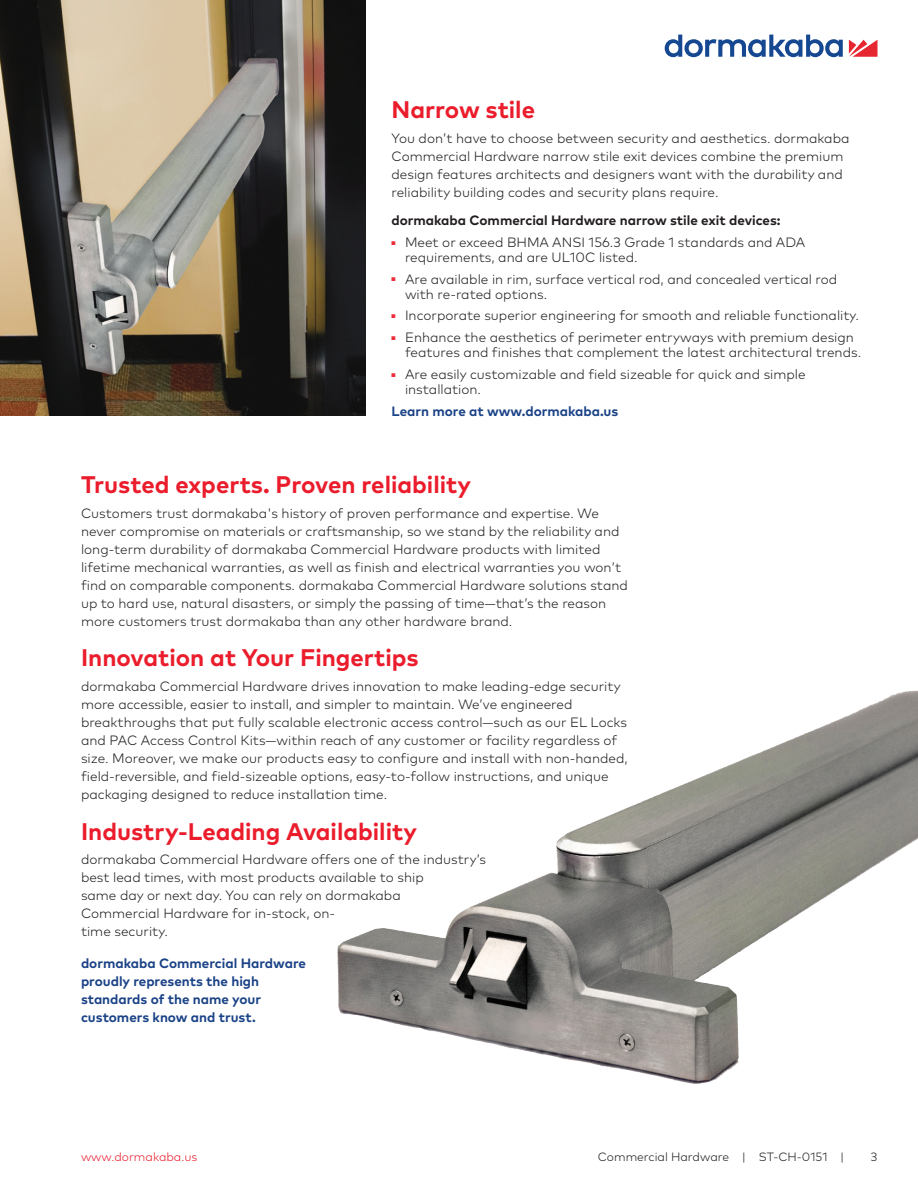
<style>
.page{position:relative;width:918px;height:1188px;background:#fff}
.page>*{position:absolute;margin:0;border:0;box-sizing:border-box;transform-origin:0 0}
.Page_Header{font:700 24px "Mark Pro";color:#eb1c2b}
.Body_Text{font:300 13.5px/18px "Mark Pro";color:#231f20}
.Body_copy{font:700 13.5px/18px "Mark Pro";color:#1b4387}
.Body_copy-2{font:700 13.5px "Mark Pro";color:#231f20}
.t1{font:300 12px "Mark Pro";color:#231f20}
.t2{font:300 12px "Mark Pro";color:#eb1c2b}
</style>
<div class="page">
<svg style="left:849px;top:40px;width:29px;height:17px"></svg>
<svg style="left:665px;top:35px;width:178px;height:22px"></svg>
<img style="left:0;top:0;width:366px;height:416px">
<img style="left:337px;top:690px;width:581px;height:394px">
<p class="Page_Header" style="left:392px;top:91px;width:145px">Narrow stile</p>
<p class="Body_Text" style="left:392px;top:128px;width:460px">You don’t have to choose between security and aesthetics. dormakaba Commercial Hardware narrow stile exit devices combine the premium design features architects and designers want with the durability and reliability building codes and security plans require.</p>
<p class="Body_copy-2" style="left:392px;top:210px;width:391px">dormakaba Commercial Hardware narrow stile exit devices:</p>
<p class="Body_Text" style="left:405px;top:233px;width:402px;line-height:15px;text-indent:-14px"><sup>■</sup> Meet or exceed BHMA ANSI 156.3 Grade 1 standards and ADA requirements, and are UL10C listed.</p>
<p class="Body_Text" style="left:405px;top:270px;width:434px;line-height:15px;text-indent:-14px"><sup>■</sup> Are available in rim, surface vertical rod, and concealed vertical rod with re-rated options.</p>
<p class="Body_Text" style="left:392px;top:305px;width:469px"><sup>■</sup> Incorporate superior engineering for smooth and reliable functionality.</p>
<p class="Body_Text" style="left:405px;top:329px;width:458px;line-height:15px;text-indent:-14px"><sup>■</sup> Enhance the aesthetics of perimeter entryways with premium design features and finishes that complement the latest architectural trends.</p>
<p class="Body_Text" style="left:405px;top:365px;width:402px;line-height:15px;text-indent:-14px"><sup>■</sup> Are easily customizable and field sizeable for quick and simple installation.</p>
<p class="Body_copy" style="left:392px;top:401px;width:228px">Learn more at www.dormakaba.us</p>
<p class="Page_Header" style="left:81px;top:466px;width:392px">Trusted experts. Proven reliability</p>
<p class="Body_Text" style="left:81px;top:503px;width:548px">Customers trust dormakaba's history of proven performance and expertise. We never compromise on materials or craftsmanship, so we stand by the reliability and long-term durability of dormakaba Commercial Hardware products with limited lifetime mechanical warranties, as well as finish and electrical warranties you won’t find on comparable components. dormakaba Commercial Hardware solutions stand up to hard use, natural disasters, or simply the passing of time—that’s the reason more customers trust dormakaba than any other hardware brand.</p>
<p class="Page_Header" style="left:81px;top:640px;width:339px">Innovation at Your Fingertips</p>
<p class="Body_Text" style="left:81px;top:676px;width:548px">dormakaba Commercial Hardware drives innovation to make leading-edge security more accessible, easier to install, and simpler to maintain. We’ve engineered breakthroughs that put fully scalable electronic access control—such as our EL Locks and PAC Access Control Kits—within reach of any customer or facility regardless of size. Moreover, we make our products easy to configure and install with non-handed, field-reversible, and field-sizeable options, easy-to-follow instructions, and unique packaging designed to reduce installation time.</p>
<p class="Page_Header" style="left:81px;top:813px;width:337px">Industry-Leading Availability</p>
<p class="Body_Text" style="left:81px;top:850px;width:407px">dormakaba Commercial Hardware offers one of the industry’s best lead times, with most products available to ship<br>same day or next day. You can rely on dormakaba<br>Commercial Hardware for in-stock, on-<br>time security.</p>
<p class="Body_copy" style="left:81px;top:953px;width:227px">dormakaba Commercial Hardware proudly represents the high standards of the name your customers know and trust.</p>
<p class="t2" style="left:81px;top:1148px;width:118px">www.dormakaba.us</p>
<p class="t1" style="left:598px;top:1148px;width:248px">Commercial Hardware | ST-CH-0151 |</p>
<p class="t1" style="left:871px;top:1148px;width:8px">3</p>
</div>
